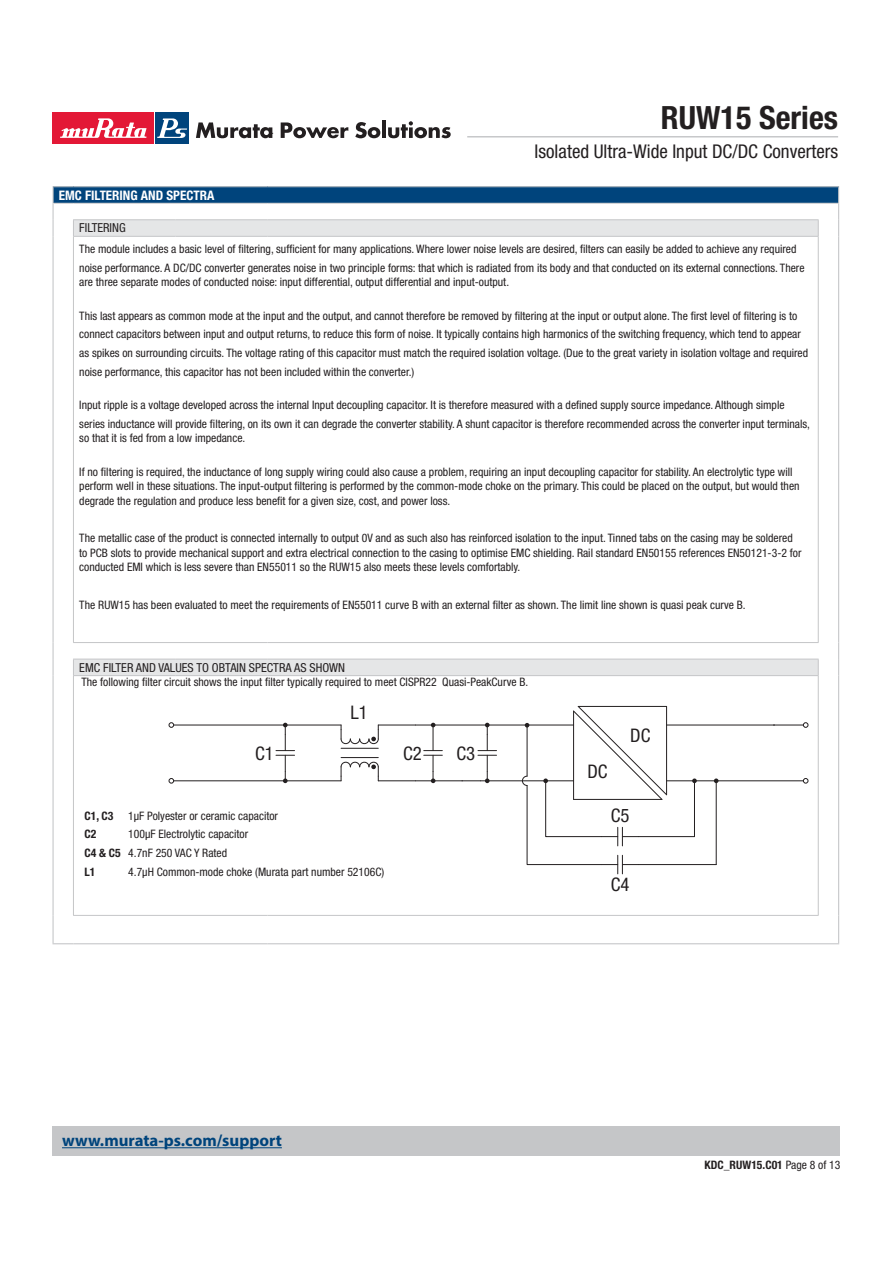
<style>
.page{position:relative;width:893px;height:1263px;background:#fff}
.page>*{position:absolute;margin:0;border:0;box-sizing:border-box;transform-origin:0 0}
.t1{font:700 condensed 32.1px "Helvetica Neue LT Std";color:#231f20}
.t2{font:condensed 18.9px "Helvetica Neue LT Std";color:#231f20}
.t3{font:condensed 18.75px "Helvetica Neue LT Std";color:#231f20}
.t4{font:700 16.8px "Myriad Pro";color:#00447c}
.t5{font:700 condensed 13.2px "Helvetica Neue LT Std";color:#fff}
.t6{font:condensed 12.45px "Helvetica Neue LT Std";color:#231f20}
.t7{font:condensed 11.7px/18.8px "Helvetica Neue LT Std";color:#231f20}
.t8{font:700 condensed 11.7px "Helvetica Neue LT Std";color:#231f20}
.s1{font-weight:700}
.s2{font-weight:400}
</style>
<div class="page">
<div style="left:53px;top:1127px;width:787px;height:29px;background:#c5c6c8"></div>
<div style="left:53px;top:113px;width:101px;height:31px;background:#e31836"></div>
<svg style="left:60px;top:118px;width:86px;height:20px"></svg>
<div style="left:155px;top:113px;width:34px;height:31px;background:#00447c"></div>
<svg style="left:157px;top:118px;width:30px;height:20px"></svg>
<svg style="left:196px;top:122px;width:77px;height:16px"></svg>
<svg style="left:281px;top:122px;width:67px;height:16px"></svg>
<svg style="left:355px;top:122px;width:25px;height:16px"></svg>
<hr style="left:382px;top:121px;width:4px;height:17px;background:#231f20">
<svg style="left:388px;top:121px;width:63px;height:17px"></svg>
<hr style="left:467px;top:136px;width:371px;height:2px;background:#c5c6c8">
<hr style="left:62px;top:1147px;width:220px;height:1px;background:#00447c">
<div style="left:53px;top:187px;width:786px;height:16px;background:#00447c"></div>
<svg style="left:74px;top:220px;width:744px;height:455px"></svg>
<hr style="left:73px;top:186px;width:194px;height:1px;background:#c5c6c8">
<hr style="left:267px;top:186px;width:572px;height:1px;background:#c5c6c8">
<svg style="left:838px;top:187px;width:1px;height:49px"></svg>
<hr style="left:838px;top:236px;width:1px;height:407px;background:#c5c6c8">
<svg style="left:838px;top:643px;width:1px;height:33px"></svg>
<hr style="left:838px;top:676px;width:1px;height:239px;background:#c5c6c8">
<svg style="left:838px;top:915px;width:1px;height:28px"></svg>
<hr style="left:73px;top:943px;width:194px;height:1px;background:#c5c6c8">
<hr style="left:267px;top:943px;width:572px;height:1px;background:#c5c6c8">
<hr style="left:73px;top:203px;width:194px;height:1px;background:#c5c6c8">
<hr style="left:267px;top:203px;width:571px;height:1px;background:#c5c6c8">
<hr style="left:73px;top:219px;width:102px;height:1px;background:#c5c6c8">
<hr style="left:175px;top:219px;width:92px;height:1px;background:#c5c6c8">
<hr style="left:267px;top:219px;width:551px;height:1px;background:#c5c6c8">
<svg style="left:818px;top:220px;width:1px;height:16px"></svg>
<hr style="left:73px;top:236px;width:102px;height:1px;background:#c5c6c8">
<hr style="left:175px;top:236px;width:92px;height:1px;background:#c5c6c8">
<hr style="left:267px;top:236px;width:551px;height:1px;background:#c5c6c8">
<hr style="left:818px;top:237px;width:1px;height:405px;background:#c5c6c8">
<hr style="left:73px;top:642px;width:194px;height:1px;background:#c5c6c8">
<hr style="left:267px;top:642px;width:551px;height:1px;background:#c5c6c8">
<hr style="left:73px;top:659px;width:102px;height:1px;background:#c5c6c8">
<svg style="left:53px;top:186px;width:21px;height:758px"></svg>
<hr style="left:175px;top:659px;width:92px;height:1px;background:#c5c6c8">
<hr style="left:267px;top:659px;width:551px;height:1px;background:#c5c6c8">
<svg style="left:818px;top:659px;width:1px;height:16px"></svg>
<hr style="left:73px;top:675px;width:102px;height:1px;background:#c5c6c8">
<hr style="left:73px;top:676px;width:1px;height:239px;background:#c5c6c8">
<hr style="left:175px;top:675px;width:92px;height:1px;background:#c5c6c8">
<hr style="left:267px;top:675px;width:551px;height:1px;background:#c5c6c8">
<hr style="left:818px;top:676px;width:1px;height:239px;background:#c5c6c8">
<hr style="left:73px;top:915px;width:194px;height:1px;background:#c5c6c8">
<hr style="left:267px;top:915px;width:551px;height:1px;background:#c5c6c8">
<hr style="left:415px;top:781px;width:47px;height:1px;background:#231f20">
<hr style="left:341px;top:757px;width:37px;height:1px;background:#231f20">
<hr style="left:480px;top:781px;width:93px;height:1px;background:#231f20">
<hr style="left:415px;top:725px;width:158px;height:1px;background:#231f20">
<hr style="left:666px;top:781px;width:137px;height:1px;background:#231f20">
<hr style="left:666px;top:725px;width:108px;height:1px;background:#231f20">
<hr style="left:773px;top:725px;width:30px;height:1px;background:#231f20">
<svg style="left:803px;top:778px;width:5px;height:5px"></svg>
<svg style="left:803px;top:723px;width:5px;height:4px"></svg>
<hr style="left:378px;top:725px;width:37px;height:1px;background:#231f20">
<hr style="left:378px;top:781px;width:37px;height:1px;background:#231f20">
<hr style="left:341px;top:748px;width:37px;height:1px;background:#231f20">
<hr style="left:174px;top:725px;width:167px;height:1px;background:#231f20">
<hr style="left:174px;top:781px;width:167px;height:1px;background:#231f20">
<svg style="left:169px;top:778px;width:5px;height:5px"></svg>
<svg style="left:169px;top:723px;width:5px;height:4px"></svg>
<hr style="left:694px;top:781px;width:1px;height:56px;background:#231f20">
<hr style="left:639px;top:836px;width:55px;height:1px;background:#231f20">
<hr style="left:716px;top:781px;width:1px;height:84px;background:#231f20">
<hr style="left:639px;top:864px;width:77px;height:1px;background:#231f20">
<svg style="left:692px;top:778px;width:5px;height:5px"></svg>
<svg style="left:462px;top:723px;width:34px;height:60px"></svg>
<svg style="left:276px;top:723px;width:19px;height:60px"></svg>
<svg style="left:424px;top:723px;width:18px;height:60px"></svg>
<svg style="left:341px;top:762px;width:38px;height:19px"></svg>
<svg style="left:341px;top:725px;width:38px;height:19px"></svg>
<svg style="left:522px;top:706px;width:145px;height:168px"></svg>
<svg style="left:714px;top:778px;width:4px;height:5px"></svg>
<h1 class="t1" style="left:661px;top:106px;width:179px">RUW15 Series</h1>
<h2 class="t2" style="left:535px;top:145px;width:305px">Isolated Ultra-Wide Input DC/DC Converters</h2>
<p class="t5" style="left:59px;top:190px;width:157px">EMC FILTERING AND SPECTRA</p>
<p class="t6" style="left:79px;top:224px;width:48px">FILTERING</p>
<p class="t7" style="left:79px;top:240px;width:727px">The module includes a basic level of filtering, sufficient for many applications. Where lower noise levels are desired, filters can easily be added to achieve any required noise performance. A DC/DC converter generates noise in two principle forms: that which is radiated from its body and that conducted on its external connections. There</p>
<p class="t7" style="left:79px;top:274px;width:431px">are three separate modes of conducted noise: input differential, output differential and input-output.</p>
<p class="t7" style="left:79px;top:307px;width:730px">This last appears as common mode at the input and the output, and cannot therefore be removed by filtering at the input or output alone. The first level of filtering is to connect capacitors between input and output returns, to reduce this form of noise. It typically contains high harmonics of the switching frequency, which tend to appear as spikes on surrounding circuits. The voltage rating of this capacitor must match the required isolation voltage. (Due to the great variety in isolation voltage and required noise performance, this capacitor has not been included within the converter.)</p>
<p class="t7" style="left:79px;top:396px;width:732px">Input ripple is a voltage developed across the internal Input decoupling capacitor. It is therefore measured with a defined supply source impedance. Although simple series inductance will provide filtering, on its own it can degrade the converter stability. A shunt capacitor is therefore recommended across the converter input terminals,</p>
<p class="t7" style="left:79px;top:430px;width:168px">so that it is fed from a low impedance.</p>
<p class="t7" style="left:79px;top:465px;width:722px;line-height:14.5px">If no filtering is required, the inductance of long supply wiring could also cause a problem, requiring an input decoupling capacitor for stability. An electrolytic type will perform well in these situations. The input-output filtering is performed by the common-mode choke on the primary. This could be placed on the output, but would then degrade the regulation and produce less benefit for a given size, cost, and power loss.</p>
<p class="t7" style="left:79px;top:532px;width:724px;line-height:14.5px">The metallic case of the product is connected internally to output 0V and as such also has reinforced isolation to the input. Tinned tabs on the casing may be soldered to PCB slots to provide mechanical support and extra electrical connection to the casing to optimise EMC shielding. Rail standard EN50155 references EN50121-3-2 for conducted EMI which is less severe than EN55011 so the RUW15 also meets these levels comfortably.</p>
<p class="t7" style="left:79px;top:596px;width:668px">The RUW15 has been evaluated to meet the requirements of EN55011 curve B with an external filter as shown. The limit line shown is quasi peak curve B.</p>
<p class="t6" style="left:79px;top:663px;width:267px">EMC FILTER AND VALUES TO OBTAIN SPECTRA AS SHOWN</p>
<p class="t7" style="left:81px;top:674px;width:448px">The following filter circuit shows the input filter typically required to meet CISPR22 Quasi-PeakCurve B.</p>
<h3 class="t3" style="left:255px;top:746px;width:20px">C1</h3>
<h3 class="t3" style="left:350px;top:705px;width:19px">L1</h3>
<h3 class="t3" style="left:403px;top:746px;width:20px">C2</h3>
<h3 class="t3" style="left:456px;top:746px;width:20px">C3</h3>
<h3 class="t3" style="left:587px;top:764px;width:22px">DC</h3>
<h3 class="t3" style="left:630px;top:729px;width:22px">DC</h3>
<p class="t8" style="left:85px;top:811px;width:30px">C1, C3</p>
<p class="t7" style="left:128px;top:807px;width:151px">1μF Polyester or ceramic capacitor</p>
<h3 class="t3" style="left:611px;top:809px;width:20px">C5</h3>
<p class="t8" style="left:85px;top:830px;width:13px">C2</p>
<p class="t7" style="left:85px;top:826px;width:165px;text-indent:44px">100μF Electrolytic capacitor<br><span class="s1">C4 &amp; C5</span> 4.7nF 250 VAC Y Rated<br><span class="s1">L1</span></p>
<p class="t7" style="left:128px;top:863px;width:257px">4.7μH Common-mode choke (Murata part number 52106C)</p>
<h3 class="t3" style="left:611px;top:878px;width:20px">C4</h3>
<h3 class="t4" style="left:62px;top:1130px;width:221px">www.murata-ps.com/support</h3>
<p class="t8" style="left:704px;top:1161px;width:137px">KDC_RUW15.C01 <span class="s2">Page 8 of 13</span></p>
</div>
